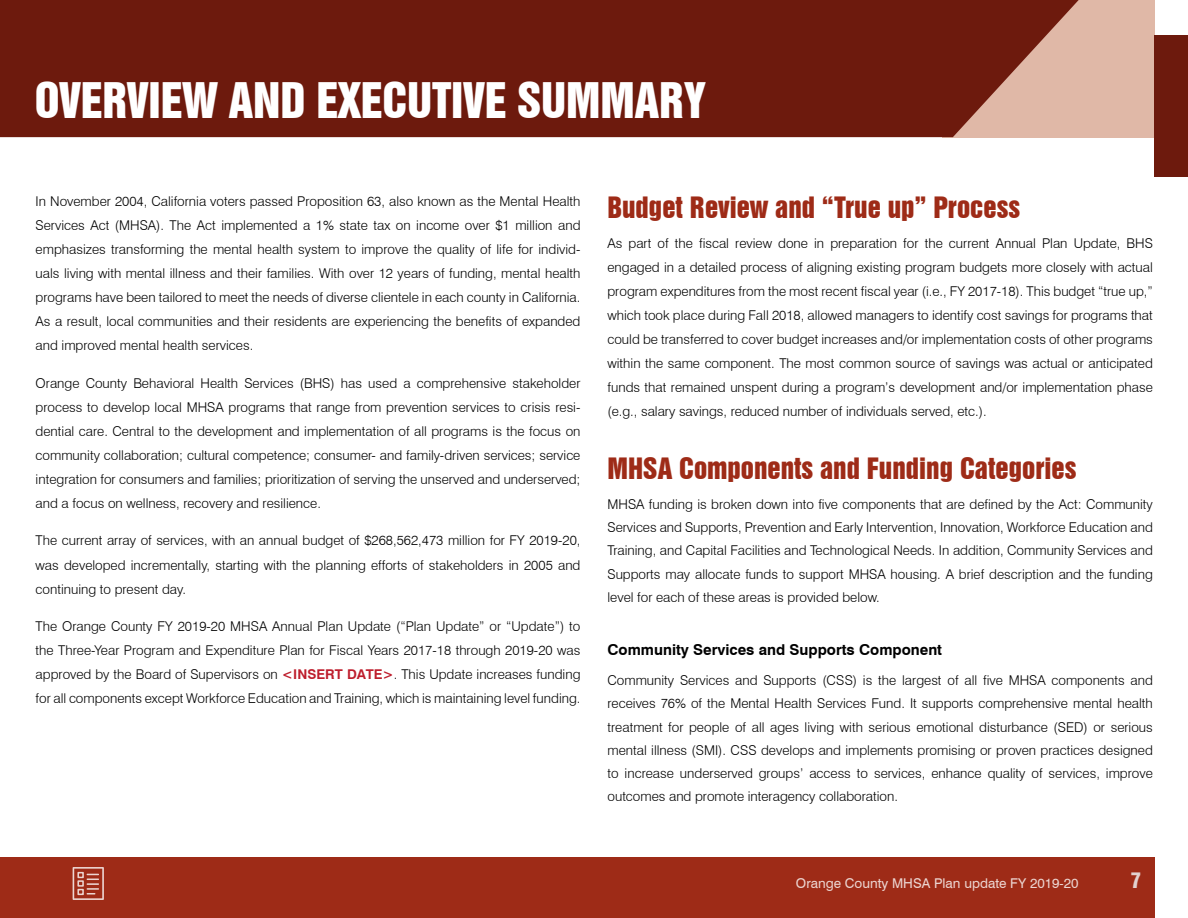
<style>
.page{position:relative;width:1188px;height:918px;background:#fff}
.page>*{position:absolute;margin:0;border:0;box-sizing:border-box;transform-origin:0 0}
.t1{font:45px "Swiss 921 BT Regular A";color:#fff}
.t2{font:27px "Swiss 921 BT Regular A";color:#9e2b17}
.t3{font:19.5px "Swiss 921 BT Regular A";color:#e2d1cf}
.t4{font:700 15px "Swiss 721 BT";color:#000}
.t5{font:300 13.5px/24px "Swiss 721 BT";color:#000;text-align:justify}
.t6{font:13.5px "Swiss 721 BT";color:#ecd5d1}
.s1{font-weight:700;color:#be1e2d}
</style>
<div class="page">
<div style="left:0;top:857px;width:1155px;height:61px;background:#9e2b17"></div>
<svg style="left:73px;top:867px;width:31px;height:33px"></svg>
<div style="left:942px;top:0;width:213px;height:137px;background:#e0b8a7"></div>
<div style="left:0;top:0;width:1079px;height:137px;background:#6d1a0d"></div>
<div style="left:1155px;top:35px;width:33px;height:141px;background:#6d1a0d"></div>
<h1 class="t1" style="left:35px;top:71px;width:672px">OVERVIEW AND EXECUTIVE SUMMARY</h1>
<p class="t5" style="left:36px;top:190px;width:546px">In November 2004, California voters passed Proposition 63, also known as the Mental Health Services Act (MHSA). The Act implemented a 1% state tax on income over $1 million and emphasizes transforming the mental health system to improve the quality of life for individ&shy;uals living with mental illness and their families. With over 12 years of funding, mental health programs have been tailored to meet the needs of diverse clientele in each county in California.<br>As a result, local communities and their residents are experiencing the benefits of expanded and improved mental health services.</p>
<p class="t5" style="left:36px;top:371px;width:546px">Orange County Behavioral Health Services (BHS) has used a comprehensive stakeholder process to develop local MHSA programs that range from prevention services to crisis resi&shy;dential care. Central to the development and implementation of all programs is the focus on community collaboration; cultural competence; consumer- and family-driven services; service integration for consumers and families; prioritization of serving the unserved and underserved; and a focus on wellness, recovery and resilience.</p>
<p class="t5" style="left:36px;top:529px;width:546px">The current array of services, with an annual budget of $268,562,473 million for FY 2019-20, was developed incrementally, starting with the planning efforts of stakeholders in 2005 and continuing to present day.</p>
<p class="t5" style="left:36px;top:614px;width:546px">The Orange County FY 2019-20 MHSA Annual Plan Update (“Plan Update” or “Update”) to the Three-Year Program and Expenditure Plan for Fiscal Years 2017-18 through 2019-20 was approved by the Board of Supervisors on <span class="s1">&lt;INSERT DATE&gt;</span>. This Update increases funding for all components except Workforce Education and Training, which is maintaining level funding.</p>
<h2 class="t2" style="left:608px;top:189px;width:414px">Budget Review and “True up” Process</h2>
<p class="t5" style="left:608px;top:231px;width:547px">As part of the fiscal review done in preparation for the current Annual Plan Update, BHS engaged in a detailed process of aligning existing program budgets more closely with actual program expenditures from the most recent fiscal year (i.e., FY 2017-18). This budget “true up,” which took place during Fall 2018, allowed managers to identify cost savings for programs that could be transferred to cover budget increases and/or implementation costs of other programs within the same component. The most common source of savings was actual or anticipated funds that remained unspent during a program’s development and/or implementation phase (e.g., salary savings, reduced number of individuals served, etc.).</p>
<h2 class="t2" style="left:608px;top:450px;width:470px">MHSA Components and Funding Categories</h2>
<p class="t5" style="left:608px;top:492px;width:547px;line-height:23.2px">MHSA funding is broken down into five components that are defined by the Act: Community Services and Supports, Prevention and Early Intervention, Innovation, Workforce Education and Training, and Capital Facilities and Technological Needs. In addition, Community Services and Supports may allocate funds to support MHSA housing. A brief description and the funding level for each of these areas is provided below.</p>
<p class="t4" style="left:608px;top:641px;width:336px">Community Services and Supports Component</p>
<p class="t5" style="left:608px;top:668px;width:547px;line-height:23.2px">Community Services and Supports (CSS) is the largest of all five MHSA components and receives 76% of the Mental Health Services Fund. It supports comprehensive mental health treatment for people of all ages living with serious emotional disturbance (SED) or serious mental illness (SMI). CSS develops and implements promising or proven practices designed to increase underserved groups’ access to services, enhance quality of services, improve outcomes and promote interagency collaboration.</p>
<p class="t6" style="left:796px;top:875px;width:284px">Orange County MHSA Plan update FY 2019-20</p>
<h3 class="t3" style="left:1131px;top:867px;width:11px">7</h3>
</div>
